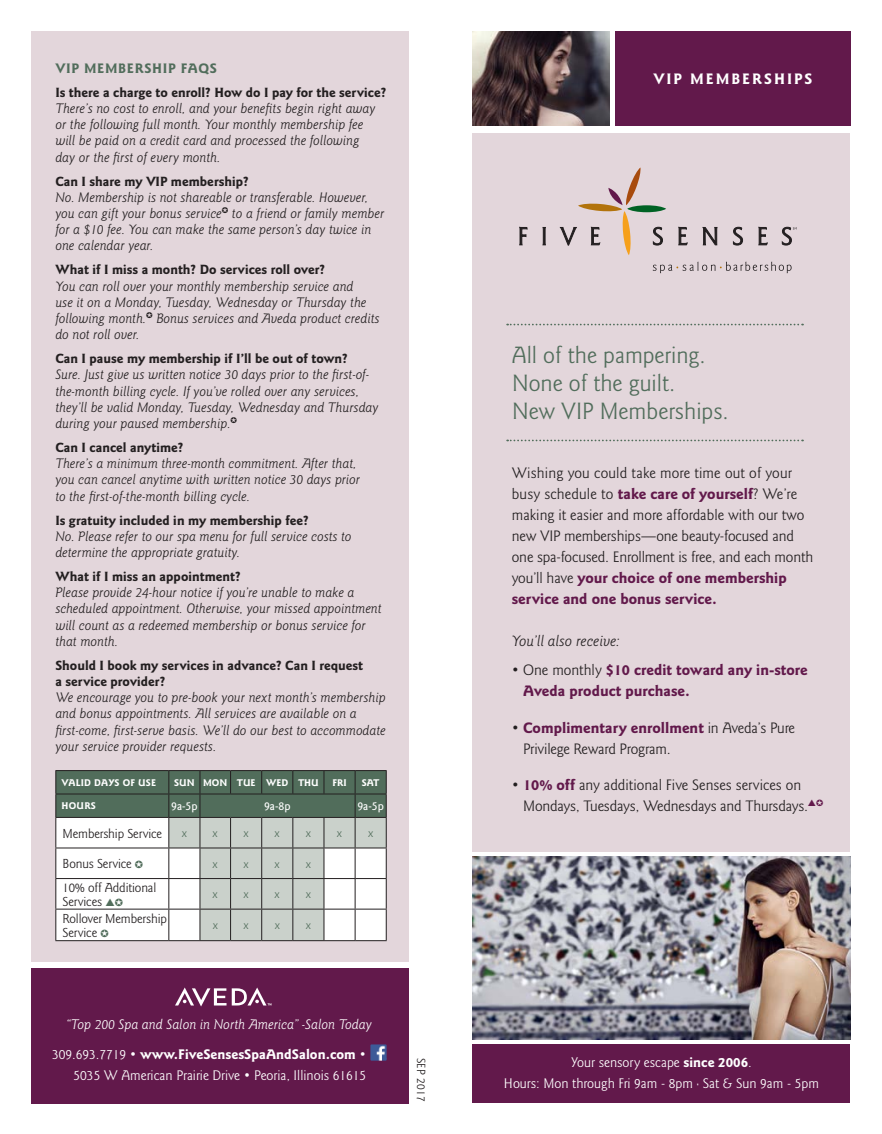
<style>
.page{position:relative;width:882px;height:1134px;background:#fff}
.page>*{position:absolute;margin:0;border:0;box-sizing:border-box;transform-origin:0 0}
.t1{font:24.5px "Goudy Sans Std";color:#516d5b}
.t2{font:15.75px/21px "Goudy Sans Std";letter-spacing:-.01em;color:#231f20}
.t3{font:700 15.75px/21px "Goudy Sans Std";color:#62194b}
.t4{font:italic 15.75px "Goudy Sans Std";color:#231f20}
.t5{font:700 15.75px "Goudy Sans Std";letter-spacing:.13em;color:#fff}
.t6{font:italic 14.35px/16.1px "Goudy Sans Std";color:#231f20}
.t7{font:14.35px/21px "Goudy Sans Std";color:#fff;text-align:center}
.t8{font:italic 14.35px "Goudy Sans Std";color:#fff}
.t9{font:700 14.35px "Goudy Sans Std";letter-spacing:.05em;color:#516d5b}
.t10{font:700 13.83px/16.3px "Goudy Sans Std";color:#231f20}
.t11{font:13.65px/14px "Goudy Sans Std";letter-spacing:-.01em;color:#231f20}
.t12{font:500 12.25px "Goudy Sans Std";letter-spacing:-.005em;color:#fff}
.t13{font:12.25px "Goudy Sans Std";color:#516d5b}
.t14{font:12.25px "Goudy Sans Std";letter-spacing:.025em;color:#231f20}
.t15{font:12.08px "Goudy Sans Std";color:#516d5b}
.t16{font:700 10.15px "Goudy Sans Std";color:#fff}
.t17{font:700 10.15px "Goudy Sans Std";letter-spacing:.025em;color:#fff}
.s1{color:#516d5b}
.s2{font-weight:700}
.s3{font-weight:700;color:#62194b}
.s4{font-weight:400;color:#231f20}
</style>
<div class="page">
<div style="left:472px;top:133px;width:378px;height:719px;background:#e3d6db"></div>
<div style="left:615px;top:32px;width:235px;height:94px;background:#62194b"></div>
<img style="left:472px;top:32px;width:138px;height:94px">
<div style="left:627px;top:205px;width:39px;height:7px;background:#006224;border-radius:50%"></div>
<svg style="left:519px;top:227px;width:9px;height:18px"></svg>
<svg style="left:542px;top:227px;width:4px;height:18px"></svg>
<svg style="left:560px;top:167px;width:81px;height:88px"></svg>
<svg style="left:653px;top:227px;width:144px;height:47px"></svg>
<svg style="left:507px;top:324px;width:296px;height:1px"></svg>
<svg style="left:507px;top:440px;width:296px;height:1px"></svg>
<img style="left:472px;top:857px;width:378px;height:183px">
<div style="left:472px;top:1044px;width:378px;height:58px;background:#62194b"></div>
<div style="left:32px;top:31px;width:378px;height:930px;background:#e3d6db"></div>
<div style="left:32px;top:968px;width:378px;height:136px;background:#62194b"></div>
<img style="left:370px;top:1044px;width:17px;height:17px">
<svg style="left:175px;top:987px;width:97px;height:20px"></svg>
<hr style="left:55px;top:770px;width:114px;height:1px;background:#231f20">
<hr style="left:169px;top:770px;width:31px;height:1px;background:#231f20">
<hr style="left:200px;top:770px;width:31px;height:1px;background:#231f20">
<hr style="left:231px;top:770px;width:31px;height:1px;background:#231f20">
<hr style="left:262px;top:770px;width:31px;height:1px;background:#231f20">
<hr style="left:293px;top:770px;width:31px;height:1px;background:#231f20">
<hr style="left:324px;top:770px;width:31px;height:1px;background:#231f20">
<hr style="left:355px;top:770px;width:32px;height:1px;background:#231f20">
<svg style="left:55px;top:771px;width:332px;height:170px"></svg>
<p class="t9" style="left:55px;top:60px;width:163px">VIP MEMBERSHIP FAQS</p>
<p class="t10" style="left:55px;top:84px;width:333px">Is there a charge to enroll? How do I pay for the service?</p>
<p class="t6" style="left:55px;top:101px;width:322px">There’s no cost to enroll, and your benefits begin right away or the following full month. Your monthly membership fee will be paid on a credit card and processed the following day or the first of every month.</p>
<p class="t10" style="left:55px;top:173px;width:195px">Can I share my VIP membership?</p>
<p class="t6" style="left:55px;top:189px;width:331px">No. Membership is not shareable or transferable. However, you can gift your bonus service to a friend or family member for a $10 fee. You can make the same person’s day twice in one calendar year.</p>
<p class="t10" style="left:55px;top:262px;width:271px">What if I miss a month? Do services roll over?</p>
<p class="t6" style="left:55px;top:278px;width:326px">You can roll over your monthly membership service and<br>use it on a Monday, Tuesday, Wednesday or Thursday the following month. Bonus services and Aveda product credits do not roll over.</p>
<p class="t10" style="left:55px;top:351px;width:294px">Can I pause my membership if I’ll be out of town?</p>
<p class="t6" style="left:55px;top:367px;width:325px">Sure. Just give us written notice 30 days prior to the first-of&shy;the-month billing cycle. If you’ve rolled over any services, they’ll be valid Monday, Tuesday, Wednesday and Thursday during your paused membership.</p>
<p class="t10" style="left:55px;top:439px;width:130px">Can I cancel anytime?</p>
<p class="t6" style="left:55px;top:456px;width:306px">There’s a minimum three-month commitment. After that, you can cancel anytime with written notice 30 days prior to the first-of-the-month billing cycle.</p>
<p class="t10" style="left:55px;top:512px;width:255px">Is gratuity included in my membership fee?</p>
<p class="t6" style="left:55px;top:529px;width:298px">No. Please refer to our spa menu for full service costs to determine the appropriate gratuity.</p>
<p class="t10" style="left:55px;top:569px;width:187px">What if I miss an appointment?</p>
<p class="t6" style="left:55px;top:585px;width:328px">Please provide 24-hour notice if you’re unable to make a scheduled appointment. Otherwise, your missed appointment will count as a redeemed membership or bonus service for that month.</p>
<p class="t10" style="left:55px;top:657px;width:309px">Should I book my services in advance? Can I request a service provider?</p>
<p class="t6" style="left:55px;top:690px;width:332px">We encourage you to pre-book your next month’s membership and bonus appointments. All services are available on a first-come, first-serve basis. We’ll do our best to accommodate your service provider requests.</p>
<p class="t17" style="left:62px;top:777px;width:96px">VALID DAYS OF USE</p>
<p class="t16" style="left:174px;top:777px;width:22px">SUN</p>
<p class="t16" style="left:203px;top:777px;width:26px">MON</p>
<p class="t16" style="left:237px;top:777px;width:20px">TUE</p>
<p class="t16" style="left:266px;top:777px;width:24px">WED</p>
<p class="t16" style="left:298px;top:777px;width:22px">THU</p>
<p class="t16" style="left:333px;top:777px;width:16px">FRI</p>
<p class="t16" style="left:362px;top:777px;width:19px">SAT</p>
<p class="t16" style="left:62px;top:800px;width:36px">HOURS</p>
<p class="t12" style="left:171px;top:799px;width:28px">9a-5p</p>
<p class="t12" style="left:264px;top:799px;width:28px">9a-8p</p>
<p class="t12" style="left:357px;top:799px;width:28px">9a-5p</p>
<p class="t11" style="left:63px;top:826px;width:101px">Membership Service</p>
<p class="t13" style="left:182px;top:826px;width:7px">x</p>
<p class="t13" style="left:213px;top:826px;width:7px">x</p>
<p class="t13" style="left:244px;top:826px;width:7px">x</p>
<p class="t13" style="left:275px;top:826px;width:7px">x</p>
<p class="t13" style="left:306px;top:826px;width:7px">x</p>
<p class="t13" style="left:337px;top:826px;width:7px">x</p>
<p class="t13" style="left:368px;top:826px;width:7px">x</p>
<p class="t11" style="left:63px;top:857px;width:71px">Bonus Service</p>
<p class="t13" style="left:213px;top:857px;width:7px">x</p>
<p class="t13" style="left:244px;top:857px;width:7px">x</p>
<p class="t13" style="left:275px;top:857px;width:7px">x</p>
<p class="t13" style="left:306px;top:857px;width:7px">x</p>
<p class="t11" style="left:63px;top:880px;width:95px">10% off Additional<br>Services <span class="s1">▲</span></p>
<p class="t13" style="left:213px;top:887px;width:7px">x</p>
<p class="t13" style="left:244px;top:887px;width:7px">x</p>
<p class="t13" style="left:275px;top:887px;width:7px">x</p>
<p class="t13" style="left:306px;top:887px;width:7px">x</p>
<p class="t11" style="left:63px;top:912px;width:106px">Rollover Membership<br>Service</p>
<p class="t15" style="left:213px;top:918px;width:7px">x</p>
<p class="t15" style="left:244px;top:918px;width:7px">x</p>
<p class="t15" style="left:275px;top:918px;width:7px">x</p>
<p class="t15" style="left:306px;top:918px;width:7px">x</p>
<p class="t8" style="left:66px;top:1016px;width:307px">“Top 200 Spa and Salon in North America” -Salon Today</p>
<p class="t7" style="left:52px;top:1044px;width:337px">309.693.7719 • <span class="s2">www.FiveSensesSpaAndSalon.com</span> • <span class="s1">.<br></span>5035 W American Prairie Drive • Peoria, Illinois 61615</p>
<p class="t14" style="left:428px;top:1058px;width:46px;rotate:90deg">SEP 2017</p>
<p class="t5" style="left:653px;top:70px;width:160px">VIP MEMBERSHIPS</p>
<p class="t1" style="left:512px;top:341px;width:195px">All of the pampering.</p>
<p class="t1" style="left:512px;top:369px;width:165px">None of the guilt.</p>
<p class="t1" style="left:512px;top:397px;width:218px">New VIP Memberships.</p>
<p class="t2" style="left:512px;top:463px;width:303px">Wishing you could take more time out of your busy schedule to <span class="s3">take care of yourself</span>? We’re making it easier and more affordable with our two new VIP memberships—one beauty-focused and one spa-focused. Enrollment is free, and each month you’ll have <span class="s3">your choice of one membership service and one bonus service.</span></p>
<p class="t4" style="left:512px;top:632px;width:110px">You’ll also receive:</p>
<p class="t3" style="left:523px;top:659px;width:286px;text-indent:-11px"><span class="s4">• One monthly</span> $10 credit toward any in-store<br>Aveda product purchase.</p>
<p class="t2" style="left:523px;top:717px;width:273px;text-indent:-11px">• <span class="s3">Complimentary enrollment</span> in Aveda’s Pure<br>Privilege Reward Program.</p>
<p class="t2" style="left:523px;top:775px;width:295px;text-indent:-11px">• <span class="s3">10% off</span> any additional Five Senses services on<br>Mondays, Tuesdays, Wednesdays and Thursdays.<sup>▲</sup></p>
<p class="t7" style="left:571px;top:1052px;width:182px">Your sensory escape <span class="s2">since 2006</span>.</p>
<p class="t7" style="left:504px;top:1073px;width:317px">Hours: Mon through Fri 9am - 8pm · Sat &amp; Sun 9am - 5pm</p>
</div>
